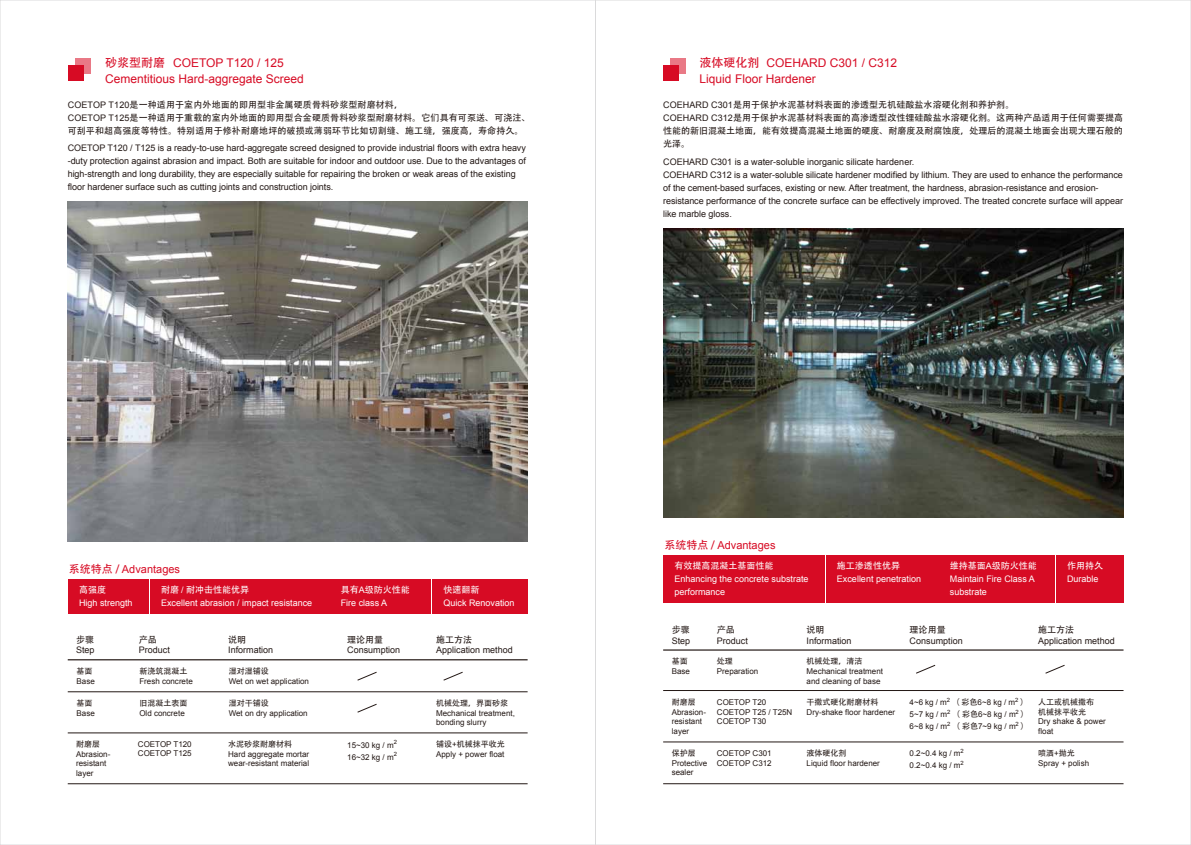
<style>
.page{position:relative;width:1191px;height:845px;background:#fff}
.page>*{position:absolute;margin:0;border:0;box-sizing:border-box;transform-origin:0 0}
.t1{font:12px/16px "Arial";color:#d70b24}
.t2{font:11px "Arial";color:#d70b24}
.t3{font:9px/13px "Arial";letter-spacing:-.005em;color:#231815}
.t4{font:9px/13px "Adobe Heiti Std";letter-spacing:.01em;color:#231815}
.t5{font:9px/13px "Arial";color:#fff}
.t6{font:9px "Adobe Heiti Std";color:#fff}
.t7{font:8px/9.6px "Arial";color:#231815}
.t8{font:8px/9.6px "Adobe Heiti Std";color:#231815}
.s1{font-family:"Adobe Heiti Std"}
.s2{font-family:"Arial"}
</style>
<div class="page">
<img style="left:68px;top:201px;width:460px;height:340px">
<img style="left:663px;top:228px;width:460px;height:289px">
<div style="left:68px;top:579px;width:81px;height:34px;background:#d70b24"></div>
<div style="left:150px;top:579px;width:178px;height:34px;background:#d70b24"></div>
<div style="left:432px;top:579px;width:95px;height:34px;background:#d70b24"></div>
<div style="left:329px;top:579px;width:102px;height:34px;background:#d70b24"></div>
<hr style="left:68px;top:659px;width:459px;height:1px;background:#231815">
<hr style="left:68px;top:691px;width:459px;height:1px;background:#231815">
<hr style="left:68px;top:732px;width:459px;height:1px;background:#231815">
<hr style="left:68px;top:783px;width:459px;height:1px;background:#231815">
<svg style="left:357px;top:671px;width:20px;height:10px"></svg>
<svg style="left:443px;top:671px;width:20px;height:10px"></svg>
<svg style="left:357px;top:703px;width:20px;height:10px"></svg>
<div style="left:663px;top:65px;width:16px;height:16px;background:#d70b24"></div>
<svg style="left:670px;top:58px;width:16px;height:16px"></svg>
<div style="left:68px;top:65px;width:16px;height:16px;background:#d70b24"></div>
<svg style="left:75px;top:58px;width:16px;height:16px"></svg>
<div style="left:663px;top:555px;width:161px;height:47px;background:#d70b24"></div>
<div style="left:825px;top:555px;width:112px;height:47px;background:#d70b24"></div>
<div style="left:938px;top:555px;width:116px;height:47px;background:#d70b24"></div>
<div style="left:1055px;top:555px;width:68px;height:47px;background:#d70b24"></div>
<hr style="left:663px;top:649px;width:460px;height:1px;background:#231815">
<hr style="left:663px;top:690px;width:460px;height:1px;background:#231815">
<hr style="left:663px;top:741px;width:460px;height:1px;background:#231815">
<hr style="left:663px;top:783px;width:460px;height:1px;background:#231815">
<svg style="left:916px;top:664px;width:19px;height:10px"></svg>
<svg style="left:1045px;top:664px;width:20px;height:10px"></svg>
<h1 class="t1" style="left:105px;top:54px;width:200px"><span class="s1">砂浆型耐磨</span> COETOP T120 / 125<br>Cementitious Hard-aggregate Screed</h1>
<p class="t4" style="left:68px;top:99px;width:464px"><span class="s2">COETOP T120</span>是一种适用于室内外地面的即用型非金属硬质骨料砂浆型耐磨材料，<br><span class="s2">COETOP T125</span>是一种适用于重载的室内外地面的即用型合金硬质骨料砂浆型耐磨材料。它们具有可泵送、可浇注、可刮平和超高强度等特性。特别适用于修补耐磨地坪的破损或薄弱环节比如切割缝、施工缝，强度高，寿命持久。</p>
<p class="t3" style="left:68px;top:141px;width:460px">COETOP T120 / T125 is a ready-to-use hard-aggregate screed designed to provide industrial floors with extra heavy -duty protection against abrasion and impact. Both are suitable for indoor and outdoor use. Due to the advantages of high-strength and long durability, they are especially suitable for repairing the broken or weak areas of the existing floor hardener surface such as cutting joints and construction joints.</p>
<p class="t2" style="left:69px;top:562px;width:113px"><span class="s1">系统特点 /</span> Advantages</p>
<p class="t6" style="left:79px;top:584px;width:28px">高强度</p>
<p class="t5" style="left:79px;top:596px;width:55px">High strength</p>
<p class="t6" style="left:161px;top:584px;width:90px">耐磨 <span class="s2">/</span> 耐冲击性能优异</p>
<p class="t5" style="left:161px;top:596px;width:153px">Excellent abrasion / impact resistance</p>
<p class="t4" style="left:76px;top:633px;width:19px">步骤</p>
<p class="t3" style="left:76px;top:644px;width:20px">Step</p>
<p class="t4" style="left:139px;top:633px;width:19px">产品</p>
<p class="t3" style="left:139px;top:644px;width:33px">Product</p>
<p class="t4" style="left:228px;top:633px;width:19px">说明</p>
<p class="t3" style="left:228px;top:644px;width:47px">Information</p>
<p class="t8" style="left:77px;top:666px;width:17px">基面</p>
<p class="t7" style="left:77px;top:676px;width:20px">Base</p>
<p class="t8" style="left:139px;top:666px;width:49px">新浇筑混凝土</p>
<p class="t7" style="left:139px;top:676px;width:55px">Fresh concrete</p>
<p class="t8" style="left:229px;top:666px;width:42px">湿对湿铺设</p>
<p class="t7" style="left:229px;top:676px;width:82px">Wet on wet application</p>
<p class="t8" style="left:77px;top:698px;width:17px">基面</p>
<p class="t7" style="left:77px;top:708px;width:20px">Base</p>
<p class="t8" style="left:139px;top:698px;width:49px">旧混凝土表面</p>
<p class="t7" style="left:139px;top:708px;width:47px">Old concrete</p>
<p class="t8" style="left:229px;top:698px;width:42px">湿对干铺设</p>
<p class="t7" style="left:229px;top:708px;width:80px">Wet on dry application</p>
<p class="t8" style="left:76px;top:739px;width:25px">耐磨层</p>
<p class="t7" style="left:76px;top:749px;width:36px">Abrasion&shy;resistant layer</p>
<p class="t7" style="left:138px;top:739px;width:55px">COETOP T120<br>COETOP T125</p>
<p class="t8" style="left:228px;top:739px;width:65px">水泥砂浆耐磨材料</p>
<p class="t7" style="left:228px;top:749px;width:82px">Hard aggregate mortar wear-resistant material</p>
<p class="t6" style="left:341px;top:584px;width:71px">具有<span class="s2">A</span>级防火性能</p>
<p class="t5" style="left:341px;top:596px;width:48px">Fire class A</p>
<p class="t6" style="left:443px;top:584px;width:37px">快速翻新</p>
<p class="t5" style="left:443px;top:596px;width:73px">Quick Renovation</p>
<p class="t4" style="left:347px;top:633px;width:37px">理论用量</p>
<p class="t3" style="left:347px;top:644px;width:55px">Consumption</p>
<p class="t4" style="left:436px;top:633px;width:37px">施工方法</p>
<p class="t3" style="left:436px;top:644px;width:78px">Application method</p>
<p class="t8" style="left:436px;top:698px;width:73px">机械处理，界面砂浆</p>
<p class="t7" style="left:436px;top:708px;width:80px">Mechanical treatment, bonding slurry</p>
<p class="t7" style="left:347px;top:739px;width:51px;line-height:12px">15~30 kg / m<sup>2<br></sup>16~32 kg / m<sup>2</sup></p>
<p class="t8" style="left:436px;top:739px;width:70px">铺设<span class="s2">+</span>机械抹平收光</p>
<p class="t7" style="left:436px;top:749px;width:70px">Apply + power float</p>
<h1 class="t1" style="left:699px;top:54px;width:199px"><span class="s1">液体硬化剂</span> COEHARD C301 / C312<br>Liquid Floor Hardener</h1>
<p class="t4" style="left:663px;top:99px;width:461px"><span class="s2">COEHARD C301</span>是用于保护水泥基材料表面的渗透型无机硅酸盐水溶硬化剂和养护剂。<br><span class="s2">COEHARD C312</span>是用于保护水泥基材料表面的高渗透型改性锂硅酸盐水溶硬化剂。这两种产品适用于任何需要提高性能的新旧混凝土地面，能有效提高混凝土地面的硬度、耐磨度及耐腐蚀度，处理后的混凝土地面会出现大理石般的光泽。</p>
<p class="t3" style="left:663px;top:155px;width:461px">COEHARD C301 is a water-soluble inorganic silicate hardener.<br>COEHARD C312 is a water-soluble silicate hardener modified by lithium. They are used to enhance the performance of the cement-based surfaces, existing or new. After treatment, the hardness, abrasion-resistance and erosion&shy;resistance performance of the concrete surface can be effectively improved. The treated concrete surface will appear like marble gloss.</p>
<p class="t2" style="left:664px;top:538px;width:113px"><span class="s1">系统特点 /</span> Advantages</p>
<p class="t6" style="left:674px;top:560px;width:100px">有效提高混凝土基面性能</p>
<p class="t5" style="left:674px;top:572px;width:136px">Enhancing the concrete substrate performance</p>
<p class="t6" style="left:837px;top:560px;width:64px">施工渗透性优异</p>
<p class="t5" style="left:837px;top:572px;width:86px">Excellent penetration</p>
<p class="t6" style="left:949px;top:560px;width:89px">维持基面<span class="s2">A</span>级防火性能</p>
<p class="t5" style="left:949px;top:572px;width:87px">Maintain Fire Class A substrate</p>
<p class="t6" style="left:1067px;top:560px;width:37px">作用持久</p>
<p class="t5" style="left:1067px;top:572px;width:33px">Durable</p>
<p class="t4" style="left:672px;top:623px;width:19px">步骤</p>
<p class="t3" style="left:672px;top:634px;width:20px">Step</p>
<p class="t8" style="left:672px;top:657px;width:17px">基面</p>
<p class="t7" style="left:672px;top:666px;width:20px">Base</p>
<p class="t4" style="left:717px;top:623px;width:19px">产品</p>
<p class="t3" style="left:717px;top:634px;width:33px">Product</p>
<p class="t8" style="left:717px;top:657px;width:17px">处理</p>
<p class="t7" style="left:717px;top:666px;width:43px">Preparation</p>
<p class="t4" style="left:806px;top:623px;width:19px">说明</p>
<p class="t3" style="left:806px;top:634px;width:47px">Information</p>
<p class="t8" style="left:806px;top:657px;width:57px">机械处理，清洁</p>
<p class="t7" style="left:806px;top:666px;width:78px">Mechanical treatment and cleaning of base</p>
<p class="t4" style="left:909px;top:623px;width:37px">理论用量</p>
<p class="t3" style="left:909px;top:634px;width:55px">Consumption</p>
<p class="t7" style="left:806px;top:707px;width:90px">Dry-shake floor hardener</p>
<p class="t7" style="left:909px;top:696px;width:120px;line-height:12px;text-align:justify">4~6 kg / m<sup>2</sup> <span class="s1">（ 彩色</span>6~8 kg / m<sup>2</sup> <span class="s1">）</span>5~7 kg / m<sup>2</sup> <span class="s1">（ 彩色</span>6~8 kg / m<sup>2</sup> <span class="s1">）</span>6~8 kg / m<sup>2</sup> <span class="s1">（ 彩色</span>7~9 kg / m<sup>2</sup> <span class="s1">）</span></p>
<p class="t8" style="left:672px;top:697px;width:25px">耐磨层</p>
<p class="t7" style="left:672px;top:707px;width:36px">Abrasion&shy;resistant layer</p>
<p class="t7" style="left:717px;top:697px;width:77px">COETOP T20<br>COETOP T25 / T25N<br>COETOP T30</p>
<p class="t8" style="left:806px;top:697px;width:73px">干撒式硬化耐磨材料</p>
<p class="t4" style="left:1038px;top:623px;width:37px">施工方法</p>
<p class="t3" style="left:1038px;top:634px;width:78px">Application method</p>
<p class="t8" style="left:1038px;top:697px;width:57px">人工或机械撒布机械抹平收光</p>
<p class="t7" style="left:1038px;top:717px;width:69px">Dry shake &amp; power float</p>
<p class="t8" style="left:672px;top:748px;width:25px">保护层</p>
<p class="t7" style="left:672px;top:758px;width:37px">Protective sealer</p>
<p class="t7" style="left:806px;top:758px;width:75px">Liquid floor hardener</p>
<p class="t7" style="left:909px;top:747px;width:56px;line-height:12px">0.2~0.4 kg / m<sup>2<br></sup>0.2~0.4 kg / m<sup>2</sup></p>
<p class="t8" style="left:1038px;top:748px;width:38px">喷洒<span class="s2">+</span>抛光</p>
<p class="t7" style="left:717px;top:748px;width:56px">COETOP C301<br>COETOP C312</p>
<p class="t8" style="left:806px;top:748px;width:41px">液体硬化剂</p>
<p class="t7" style="left:1038px;top:758px;width:52px">Spray + polish</p>
</div>
